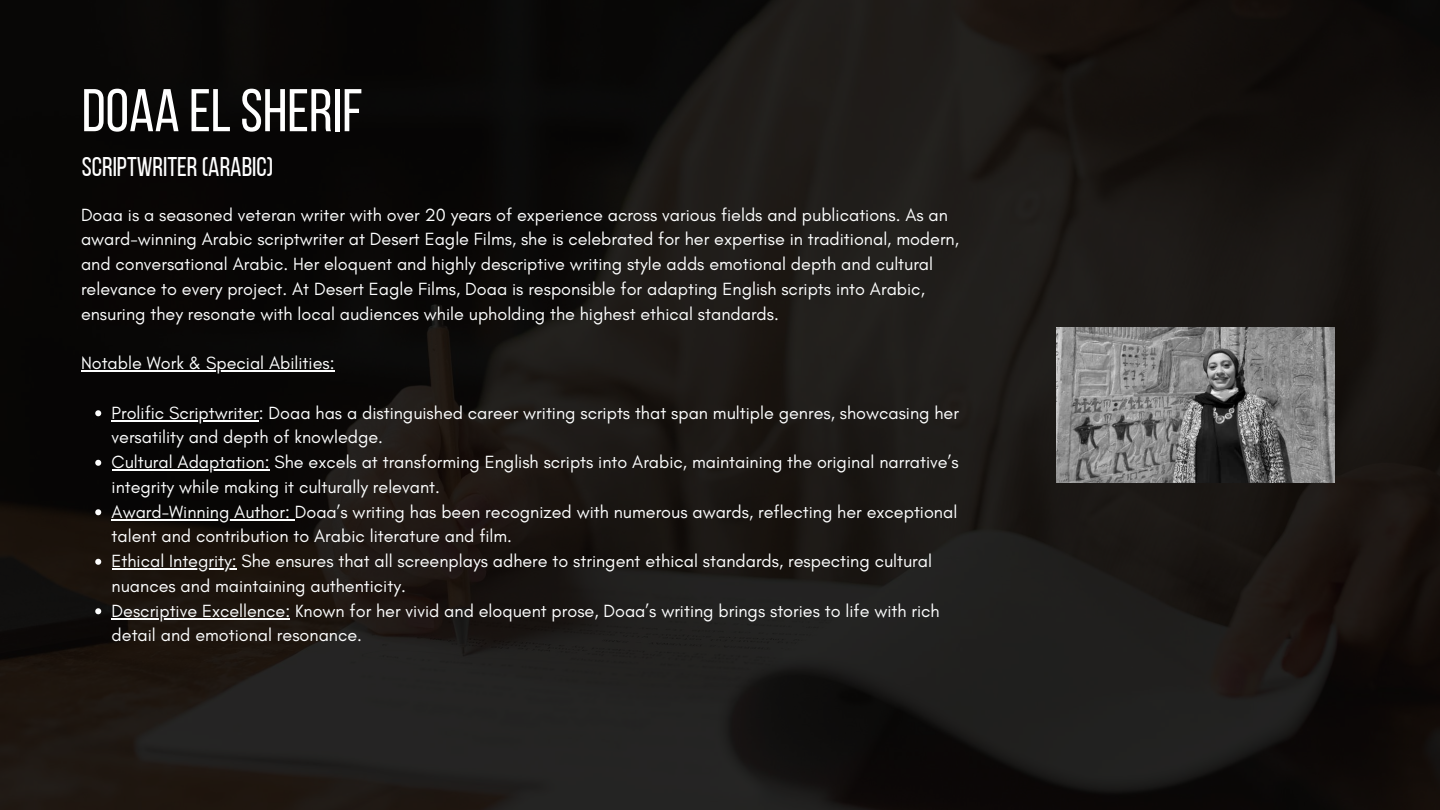
<style>
.page{position:relative;width:1440px;height:810px;background:#fff}
.page>*{position:absolute;margin:0;border:0;box-sizing:border-box;transform-origin:0 0}
.t1{font:60.2px "Bebas Neue";color:#fff}
.t2{font:27px "Bebas Neue";color:#fff}
.t3{font:18px/24.8px "Glacial Indifference";color:#fdfefe}
</style>
<div class="page">
<img style="left:0;top:0;width:1440px;height:810px">
<img style="left:1057px;top:328px;width:278px;height:154px">
<hr style="left:81px;top:371px;width:254px;height:1px;background:#fdfefe">
<svg style="left:95px;top:410px;width:6px;height:6px"></svg>
<hr style="left:112px;top:420px;width:147px;height:2px;background:#fdfefe">
<svg style="left:95px;top:460px;width:6px;height:6px"></svg>
<hr style="left:112px;top:470px;width:158px;height:1px;background:#fdfefe">
<svg style="left:95px;top:509px;width:6px;height:6px"></svg>
<hr style="left:112px;top:519px;width:183px;height:2px;background:#fdfefe">
<svg style="left:95px;top:559px;width:6px;height:6px"></svg>
<hr style="left:112px;top:569px;width:125px;height:1px;background:#fdfefe">
<svg style="left:95px;top:608px;width:6px;height:6px"></svg>
<svg style="left:112px;top:618px;width:11px;height:2px"></svg>
<hr style="left:123px;top:618px;width:167px;height:2px;background:#fdfefe">
<h1 class="t1" style="left:82px;top:86px;width:282px">DOAA EL SHERIF</h1>
<h2 class="t2" style="left:82px;top:156px;width:193px">SCRIPTWRITER(ARABIC)</h2>
<p class="t3" style="left:81px;top:202px;width:880px">Doaa is a seasoned veteran writer with over 20 years of experience across various fields and publications. As an award-winning Arabic scriptwriter at Desert Eagle Films, she is celebrated for her expertise in traditional, modern, and conversational Arabic. Her eloquent and highly descriptive writing style adds emotional depth and cultural relevance to every project. At Desert Eagle Films, Doaa is responsible for adapting English scripts into Arabic, ensuring they resonate with local audiences while upholding the highest ethical standards.</p>
<p class="t3" style="left:81px;top:350px;width:255px">Notable Work &amp; Special Abilities:</p>
<p class="t3" style="left:112px;top:400px;width:849px">Prolific Scriptwriter: Doaa has a distinguished career writing scripts that span multiple genres, showcasing her versatility and depth of knowledge.<br>Cultural Adaptation: She excels at transforming English scripts into Arabic, maintaining the original narrative’s integrity while making it culturally relevant.<br>Award-Winning Author: Doaa’s writing has been recognized with numerous awards, reflecting her exceptional talent and contribution to Arabic literature and film.<br>Ethical Integrity: She ensures that all screenplays adhere to stringent ethical standards, respecting cultural nuances and maintaining authenticity.<br>Descriptive Excellence: Known for her vivid and eloquent prose, Doaa’s writing brings stories to life with rich detail and emotional resonance.</p>
</div>
